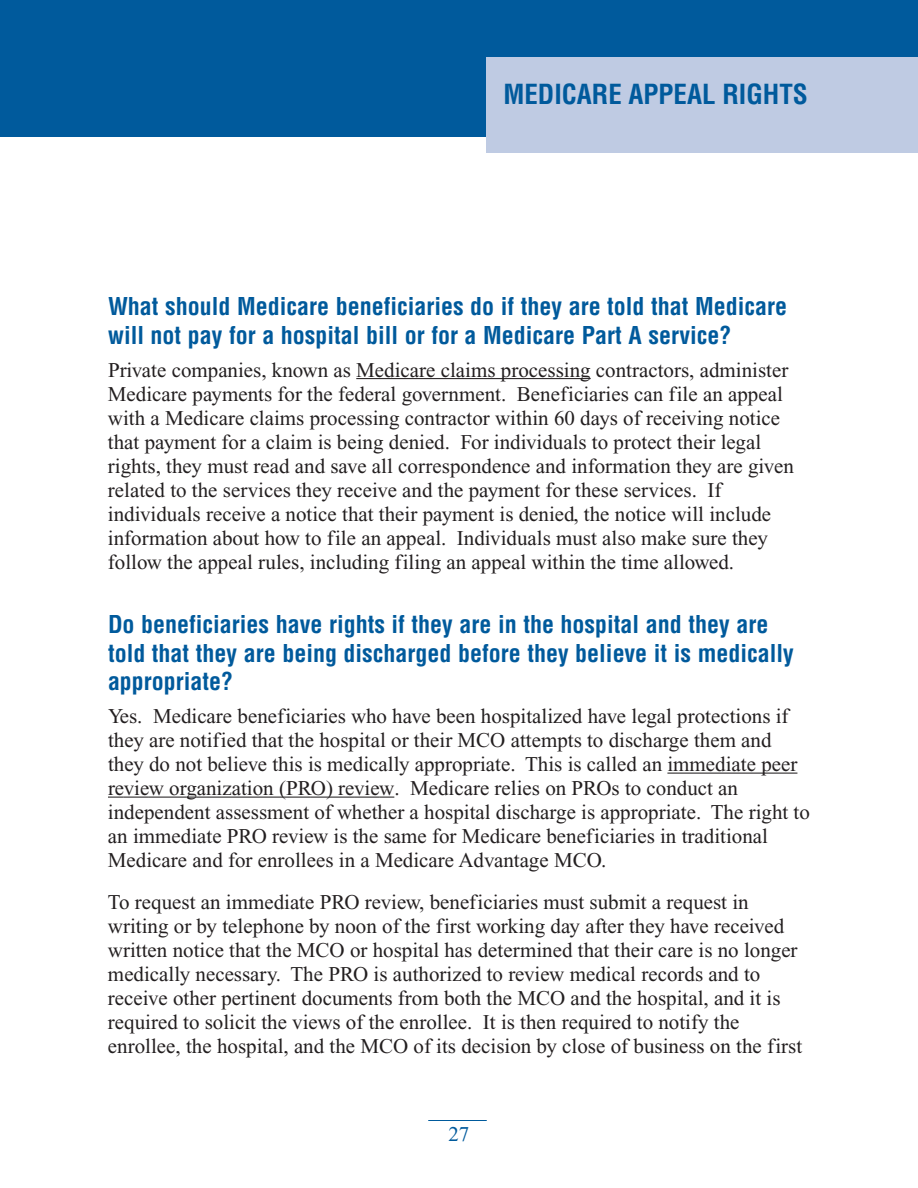
<style>
.page{position:relative;width:918px;height:1188px;background:#fff}
.page>*{position:absolute;margin:0;border:0;box-sizing:border-box;transform-origin:0 0}
.t1{font:700 condensed 27px "Helvetica";color:#005a9c}
.t2{font:700 condensed 24px/28.5px "Helvetica";color:#005a9c}
.t3{font:21px/24px "Times New Roman";color:#231f20}
.t4{font:21px "Times New Roman";color:#005a9c}
</style>
<div class="page">
<div style="left:0;top:0;width:918px;height:137px;background:#005a9c"></div>
<div style="left:486px;top:57px;width:432px;height:96px;background:#bfcbe3"></div>
<hr style="left:356px;top:378px;width:235px;height:1px;background:#231f20">
<hr style="left:667px;top:773px;width:130px;height:1px;background:#231f20">
<svg style="left:108px;top:797px;width:41px;height:1px"></svg>
<hr style="left:149px;top:797px;width:37px;height:1px;background:#231f20">
<hr style="left:197px;top:797px;width:114px;height:1px;background:#231f20">
<hr style="left:311px;top:797px;width:43px;height:1px;background:#231f20">
<svg style="left:354px;top:797px;width:40px;height:1px"></svg>
<hr style="left:428px;top:1120px;width:59px;height:1px;background:#005a9c">
<p class="t1" style="left:503px;top:83px;width:306px">MEDICARE APPEAL RIGHTS</p>
<p class="t2" style="left:108px;top:294px;width:681px">What should Medicare beneficiaries do if they are told that Medicare will not pay for a hospital bill or for a Medicare Part A service?</p>
<p class="t3" style="left:108px;top:359px;width:687px">Private companies, known as Medicare claims processing contractors, administer Medicare payments for the federal government. Beneficiaries can file an appeal with a Medicare claims processing contractor within 60 days of receiving notice that payment for a claim is being denied. For individuals to protect their legal rights, they must read and save all correspondence and information they are given related to the services they receive and the payment for these services. If individuals receive a notice that their payment is denied, the notice will include information about how to file an appeal. Individuals must also make sure they follow the appeal rules, including filing an appeal within the time allowed.</p>
<p class="t2" style="left:108px;top:612px;width:687px">Do beneficiaries have rights if they are in the hospital and they are told that they are being discharged before they believe it is medically appropriate?</p>
<p class="t3" style="left:108px;top:706px;width:703px">Yes. Medicare beneficiaries who have been hospitalized have legal protections if they are notified that the hospital or their MCO attempts to discharge them and they do not believe this is medically appropriate. This is called an immediate peer review organization (PRO) review. Medicare relies on PROs to conduct an independent assessment of whether a hospital discharge is appropriate. The right to an immediate PRO review is the same for Medicare beneficiaries in traditional Medicare and for enrollees in a Medicare Advantage MCO.</p>
<p class="t3" style="left:108px;top:892px;width:696px">To request an immediate PRO review, beneficiaries must submit a request in writing or by telephone by noon of the first working day after they have received written notice that the MCO or hospital has determined that their care is no longer medically necessary. The PRO is authorized to review medical records and to receive other pertinent documents from both the MCO and the hospital, and it is required to solicit the views of the enrollee. It is then required to notify the enrollee, the hospital, and the MCO of its decision by close of business on the first</p>
<p class="t4" style="left:448px;top:1126px;width:22px">27</p>
</div>
